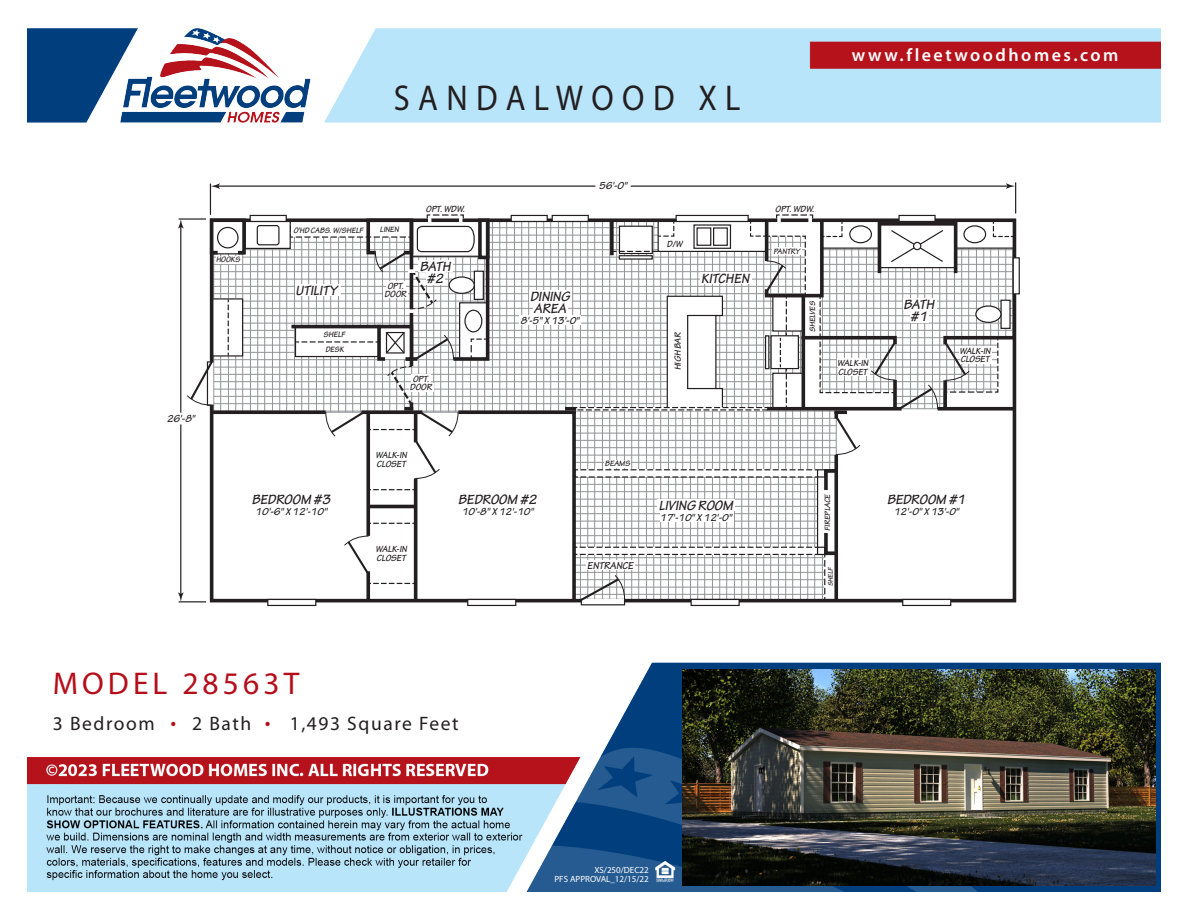
<style>
.page{position:relative;width:1188px;height:918px;background:#fff}
.page>*{position:absolute;margin:0;border:0;box-sizing:border-box;transform-origin:0 0}
.t1{font:36px "Myriad Pro";letter-spacing:.26em;color:#231f20;scale:.9 1}
.t2{font:31.5px "Myriad Pro";letter-spacing:.13em;color:#b50e1a}
.t3{font:19.5px "Myriad Pro";letter-spacing:.08em;color:#231f20}
.t4{font:600 18px "Myriad Pro";letter-spacing:.14em;color:#fff}
.t5{font:italic 700 14.4px/12px "Tekton Pro";color:#231f20;text-align:center}
.t6{font:italic 700 10.8px "Tekton Pro";color:#231f20}
.t7{font:italic 700 9.6px/8.4px "Tekton Pro";color:#231f20}
.t8{font:9px "Myriad Pro";color:#fff}
.t9{font:italic 700 8.4px/14.4px "Tekton Pro";color:#231f20}
.t10{font:italic 700 7.2px "Tekton Pro";color:#231f20}
.s1{font-size:34.5px;color:#b50e1a}
</style>
<div class="page">
<img style="left:27px;top:28px;width:1134px;height:863px">
<svg style="left:215px;top:223px;width:796px;height:374px"></svg>
<svg style="left:370px;top:488px;width:44px;height:36px"></svg>
<svg style="left:370px;top:582px;width:44px;height:15px"></svg>
<div style="left:245px;top:221px;width:45px;height:27px;background:#fff"></div>
<div style="left:245px;top:220px;width:46px;height:29px;border:1px solid #231f20"></div>
<div style="left:257px;top:225px;width:23px;height:20px;border:1px solid #231f20;border-radius:2px"></div>
<div style="left:212px;top:299px;width:31px;height:57px;background:#fff"></div>
<div style="left:211px;top:298px;width:32px;height:59px;border:1px solid #231f20"></div>
<svg style="left:228px;top:299px;width:1px;height:57px"></svg>
<div style="left:604px;top:460px;width:27px;height:8px;background:#fff"></div>
<div style="left:818px;top:470px;width:18px;height:84px;background:#fff"></div>
<div style="left:817px;top:469px;width:20px;height:86px;border:1px solid #231f20"></div>
<svg style="left:576px;top:467px;width:264px;height:28px"></svg>
<div style="left:823px;top:491px;width:5px;height:42px;background:#fff"></div>
<div style="left:216px;top:256px;width:25px;height:8px;background:#fff"></div>
<svg style="left:366px;top:576px;width:4px;height:24px"></svg>
<svg style="left:366px;top:479px;width:4px;height:55px"></svg>
<hr style="left:414px;top:480px;width:3px;height:120px;background:#231f20">
<svg style="left:572px;top:455px;width:4px;height:145px"></svg>
<svg style="left:834px;top:457px;width:4px;height:72px"></svg>
<hr style="left:179px;top:218px;width:27px;height:2px;background:#231f20">
<hr style="left:180px;top:225px;width:1px;height:188px;background:#231f20">
<hr style="left:180px;top:424px;width:1px;height:170px;background:#231f20">
<svg style="left:178px;top:219px;width:6px;height:10px"></svg>
<svg style="left:178px;top:592px;width:28px;height:10px"></svg>
<svg style="left:213px;top:410px;width:76px;height:4px"></svg>
<svg style="left:491px;top:410px;width:76px;height:4px"></svg>
<hr style="left:210px;top:184px;width:1px;height:31px;background:#231f20">
<hr style="left:631px;top:186px;width:379px;height:1px;background:#231f20">
<hr style="left:216px;top:186px;width:379px;height:1px;background:#231f20">
<svg style="left:211px;top:183px;width:9px;height:6px"></svg>
<svg style="left:1006px;top:183px;width:9px;height:6px"></svg>
<hr style="left:1015px;top:182px;width:1px;height:32px;background:#231f20">
<div style="left:250px;top:215px;width:36px;height:6px;background:#fff"></div>
<div style="left:250px;top:215px;width:37px;height:7px;border:1px solid #231f20"></div>
<div style="left:511px;top:215px;width:36px;height:6px;background:#fff"></div>
<div style="left:511px;top:215px;width:37px;height:7px;border:1px solid #231f20"></div>
<div style="left:552px;top:215px;width:36px;height:6px;background:#fff"></div>
<div style="left:552px;top:215px;width:37px;height:7px;border:1px solid #231f20"></div>
<div style="left:268px;top:599px;width:48px;height:6px;background:#fff"></div>
<div style="left:267px;top:599px;width:49px;height:7px;border:1px solid #231f20"></div>
<div style="left:468px;top:599px;width:48px;height:6px;background:#fff"></div>
<div style="left:467px;top:599px;width:49px;height:7px;border:1px solid #231f20"></div>
<div style="left:691px;top:599px;width:48px;height:6px;background:#fff"></div>
<div style="left:691px;top:599px;width:49px;height:7px;border:1px solid #231f20"></div>
<div style="left:903px;top:599px;width:48px;height:6px;background:#fff"></div>
<div style="left:902px;top:599px;width:49px;height:7px;border:1px solid #231f20"></div>
<div style="left:1013px;top:258px;width:6px;height:36px;background:#fff"></div>
<div style="left:1013px;top:257px;width:7px;height:37px;border:1px solid #231f20"></div>
<svg style="left:186px;top:359px;width:29px;height:47px"></svg>
<svg style="left:581px;top:603px;width:44px;height:2px"></svg>
<svg style="left:573px;top:529px;width:267px;height:74px"></svg>
<hr style="left:369px;top:505px;width:46px;height:3px;background:#231f20">
<svg style="left:343px;top:535px;width:27px;height:41px"></svg>
<svg style="left:208px;top:217px;width:40px;height:39px"></svg>
<div style="left:218px;top:227px;width:20px;height:21px;background:#fff;border-radius:50%"></div>
<div style="left:217px;top:227px;width:22px;height:21px;border:1px solid #231f20;border-radius:50%"></div>
<svg style="left:567px;top:214px;width:450px;height:241px"></svg>
<svg style="left:289px;top:214px;width:202px;height:265px"></svg>
<div style="left:701px;top:272px;width:51px;height:12px;background:#fff"></div>
<div style="left:295px;top:284px;width:45px;height:12px;background:#fff"></div>
<div style="left:837px;top:359px;width:33px;height:8px;background:#fff"></div>
<div style="left:838px;top:366px;width:32px;height:10px;background:#fff"></div>
<div style="left:960px;top:346px;width:32px;height:9px;background:#fff"></div>
<div style="left:960px;top:354px;width:32px;height:10px;background:#fff"></div>
<div style="left:533px;top:300px;width:34px;height:16px;background:#fff"></div>
<div style="left:520px;top:315px;width:61px;height:10px;background:#fff"></div>
<div style="left:529px;top:290px;width:43px;height:12px;background:#fff"></div>
<div style="left:658px;top:499px;width:77px;height:12px;background:#fff"></div>
<div style="left:661px;top:510px;width:73px;height:12px;background:#fff"></div>
<div style="left:458px;top:493px;width:80px;height:12px;background:#fff"></div>
<div style="left:463px;top:504px;width:71px;height:12px;background:#fff"></div>
<div style="left:886px;top:493px;width:81px;height:12px;background:#fff"></div>
<div style="left:892px;top:504px;width:69px;height:12px;background:#fff"></div>
<div style="left:419px;top:260px;width:34px;height:12px;background:#fff"></div>
<div style="left:426px;top:267px;width:19px;height:17px;background:#fff"></div>
<div style="left:903px;top:298px;width:33px;height:12px;background:#fff"></div>
<div style="left:910px;top:305px;width:18px;height:17px;background:#fff"></div>
<div style="left:251px;top:493px;width:81px;height:12px;background:#fff"></div>
<div style="left:256px;top:504px;width:71px;height:12px;background:#fff"></div>
<div style="left:376px;top:451px;width:32px;height:8px;background:#fff"></div>
<div style="left:376px;top:458px;width:32px;height:10px;background:#fff"></div>
<div style="left:376px;top:545px;width:32px;height:8px;background:#fff"></div>
<div style="left:376px;top:552px;width:32px;height:10px;background:#fff"></div>
<img style="left:683px;top:669px;width:472px;height:216px">
<p class="t1" style="left:394px;top:75px;width:387px">SANDALWOOD XL</p>
<p class="t4" style="left:852px;top:44px;width:268px">www.fleetwoodhomes.com</p>
<p class="t6" style="left:167px;top:413px;width:30px">26'-8"</p>
<p class="t9" style="left:216px;top:253px;width:25px">HOOKS</p>
<p class="t6" style="left:599px;top:179px;width:30px">56'-0"</p>
<p class="t9" style="left:293px;top:223px;width:71px">O'HD CABS. W/SHELF</p>
<p class="t9" style="left:380px;top:222px;width:21px">LINEN</p>
<p class="t7" style="left:426px;top:205px;width:40px">OPT. WDW.</p>
<p class="t7" style="left:775px;top:205px;width:40px">OPT. WDW.</p>
<p class="t7" style="left:667px;top:240px;width:17px">D/W</p>
<p class="t9" style="left:774px;top:244px;width:28px">PANTRY</p>
<p class="t5" style="left:296px;top:284px;width:43px">UTILITY</p>
<p class="t7" style="left:385px;top:282px;width:23px">OPT.<br>DOOR</p>
<p class="t5" style="left:420px;top:260px;width:32px">BATH #2</p>
<p class="t5" style="left:530px;top:291px;width:41px;text-align:left">DINING<br>AREA</p>
<p class="t6" style="left:521px;top:314px;width:60px">8'-5" X 13'-0"</p>
<p class="t9" style="left:324px;top:328px;width:23px">SHELF<br>DESK</p>
<p class="t7" style="left:674px;top:370px;width:39px;rotate:-90deg">HIGH BAR</p>
<p class="t7" style="left:410px;top:375px;width:23px">OPT.<br>DOOR</p>
<p class="t5" style="left:701px;top:273px;width:50px">KITCHEN</p>
<p class="t9" style="left:806px;top:332px;width:33px;rotate:-90deg">SHELVES</p>
<p class="t7" style="left:837px;top:359px;width:33px">WALK-IN<br>CLOSET</p>
<p class="t5" style="left:904px;top:298px;width:32px">BATH #1</p>
<p class="t7" style="left:959px;top:347px;width:33px">WALK-IN<br>CLOSET</p>
<p class="t5" style="left:252px;top:494px;width:80px">BEDROOM #3</p>
<p class="t6" style="left:255px;top:505px;width:73px">10'-6" X 12'-10"</p>
<p class="t7" style="left:376px;top:451px;width:33px">WALK-IN<br>CLOSET</p>
<p class="t7" style="left:376px;top:545px;width:33px">WALK-IN<br>CLOSET</p>
<p class="t5" style="left:458px;top:494px;width:80px">BEDROOM #2</p>
<p class="t6" style="left:462px;top:505px;width:73px">10'-8" X 12'-10"</p>
<p class="t9" style="left:605px;top:457px;width:27px">BEAMS</p>
<p class="t6" style="left:587px;top:559px;width:48px">ENTRANCE</p>
<p class="t5" style="left:659px;top:500px;width:76px">LIVING ROOM</p>
<p class="t6" style="left:660px;top:511px;width:73px">17'-10" X 12'-0"</p>
<p class="t9" style="left:820px;top:531px;width:38px;rotate:-90deg">FIREPLACE</p>
<p class="t10" style="left:826px;top:586px;width:21px;rotate:-90deg">SHELF</p>
<p class="t5" style="left:887px;top:494px;width:80px">BEDROOM #1</p>
<p class="t6" style="left:894px;top:505px;width:67px">12'-0" X 13'-0"</p>
<p class="t2" style="left:53px;top:664px;width:248px">MODEL 28563T</p>
<p class="t3" style="left:53px;top:711px;width:407px">3 Bedroom <span class="s1">·</span> 2 Bath <span class="s1">·</span> 1,493 Square Feet</p>
<p class="t8" style="left:594px;top:865px;width:56px">XS/250/DEC22</p>
<p class="t8" style="left:555px;top:874px;width:96px">PFS APPROVAL_12/15/22</p>
</div>
